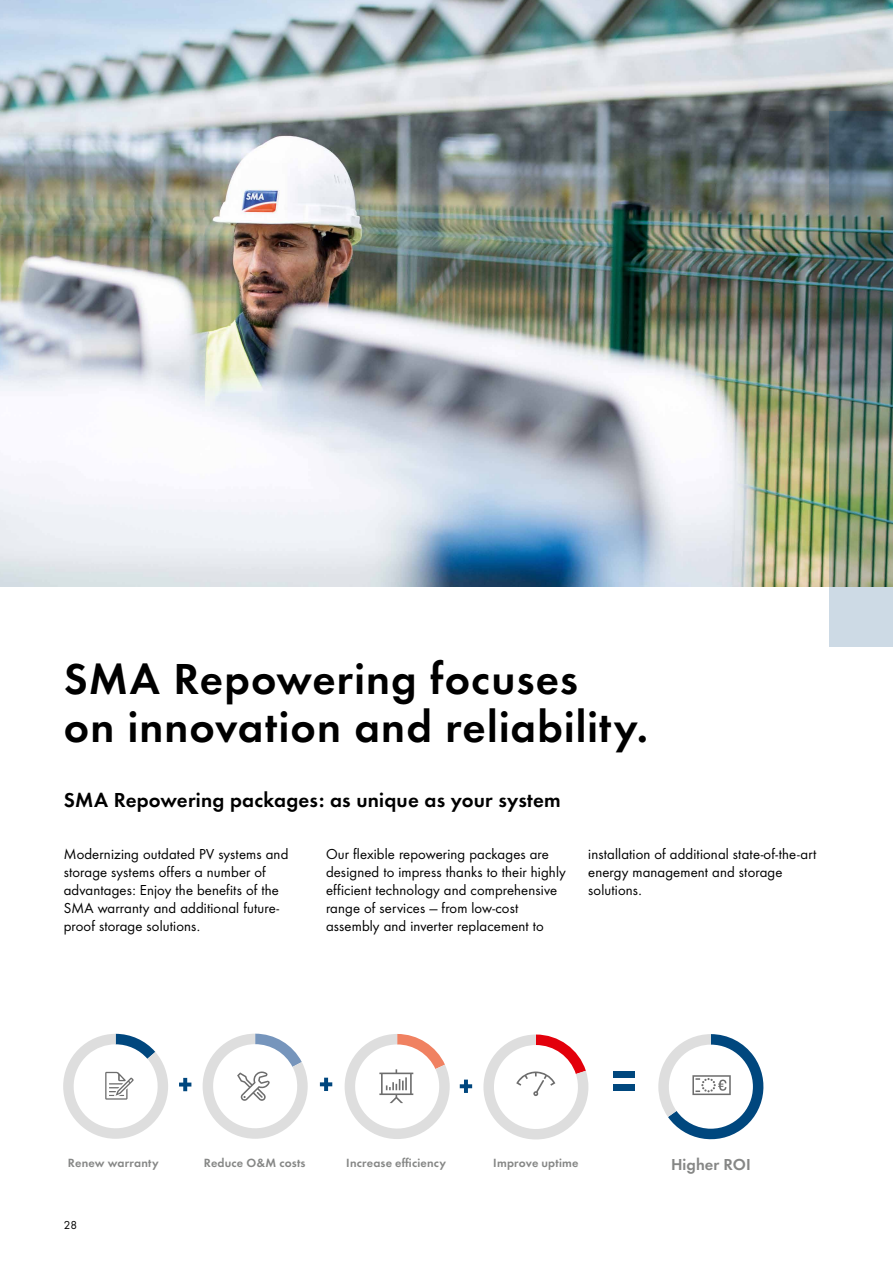
<style>
.page{position:relative;width:893px;height:1263px;background:#fff}
.page>*{position:absolute;margin:0;border:0;box-sizing:border-box;transform-origin:0 0}
.t1{font:600 45px/48px "SMA Futura";letter-spacing:.025em;color:#000}
.t2{font:600 21px "SMA Futura";letter-spacing:.01em;color:#000}
.t3{font:600 16.5px "SMA Futura";letter-spacing:.005em;color:#868786}
.t4{font:15px/18px "SMA Futura";letter-spacing:.01em;color:#000}
.t5{font:600 12.3px "SMA Futura";letter-spacing:.015em;color:#868786}
.t6{font:12px "SMA Futura";color:#000}
.s1{font-size:12.45px}
</style>
<div class="page">
<img style="left:0;top:0;width:893px;height:586px">
<img style="left:829px;top:111px;width:64px;height:536px">
<div style="left:613px;top:1071px;width:21px;height:6px;background:#00477e"></div>
<div style="left:613px;top:1084px;width:21px;height:7px;background:#00477e"></div>
<svg style="left:483px;top:1034px;width:105px;height:105px"></svg>
<svg style="left:460px;top:1079px;width:12px;height:14px"></svg>
<svg style="left:179px;top:1078px;width:12px;height:13px"></svg>
<svg style="left:320px;top:1078px;width:12px;height:13px"></svg>
<svg style="left:345px;top:1034px;width:105px;height:105px"></svg>
<svg style="left:658px;top:1034px;width:106px;height:106px"></svg>
<svg style="left:63px;top:1034px;width:105px;height:105px"></svg>
<svg style="left:203px;top:1034px;width:105px;height:105px"></svg>
<h1 class="t1" style="left:64px;top:652px;width:586px">SMA Repowering focuses<br>on innovation and reliability.</h1>
<h2 class="t2" style="left:64px;top:786px;width:499px">SMA Repowering packages: as unique as your system</h2>
<p class="t4" style="left:64px;top:844px;width:226px">Modernizing outdated PV systems and storage systems offers a number of advantages: Enjoy the benefits of the SMA warranty and additional future&shy;proof storage solutions.</p>
<p class="t4" style="left:326px;top:844px;width:241px">Our flexible repowering packages are designed to impress thanks to their highly efficient technology and compre hensive range of services — from low-cost assembly and inverter replace ment to</p>
<p class="t4" style="left:588px;top:844px;width:230px">installation of additional state-of-the-art energy management and storage solutions.</p>
<p class="t5" style="left:68px;top:1154px;width:92px">Renew warranty</p>
<p class="t5" style="left:204px;top:1154px;width:103px">Reduce O&amp;M <span class="s1">costs</span></p>
<p class="t5" style="left:346px;top:1154px;width:101px">Increase efficiency</p>
<p class="t5" style="left:493px;top:1154px;width:87px">Improve uptime</p>
<p class="t3" style="left:671px;top:1153px;width:81px">Higher ROI</p>
<p class="t6" style="left:64px;top:1217px;width:15px">28</p>
</div>
